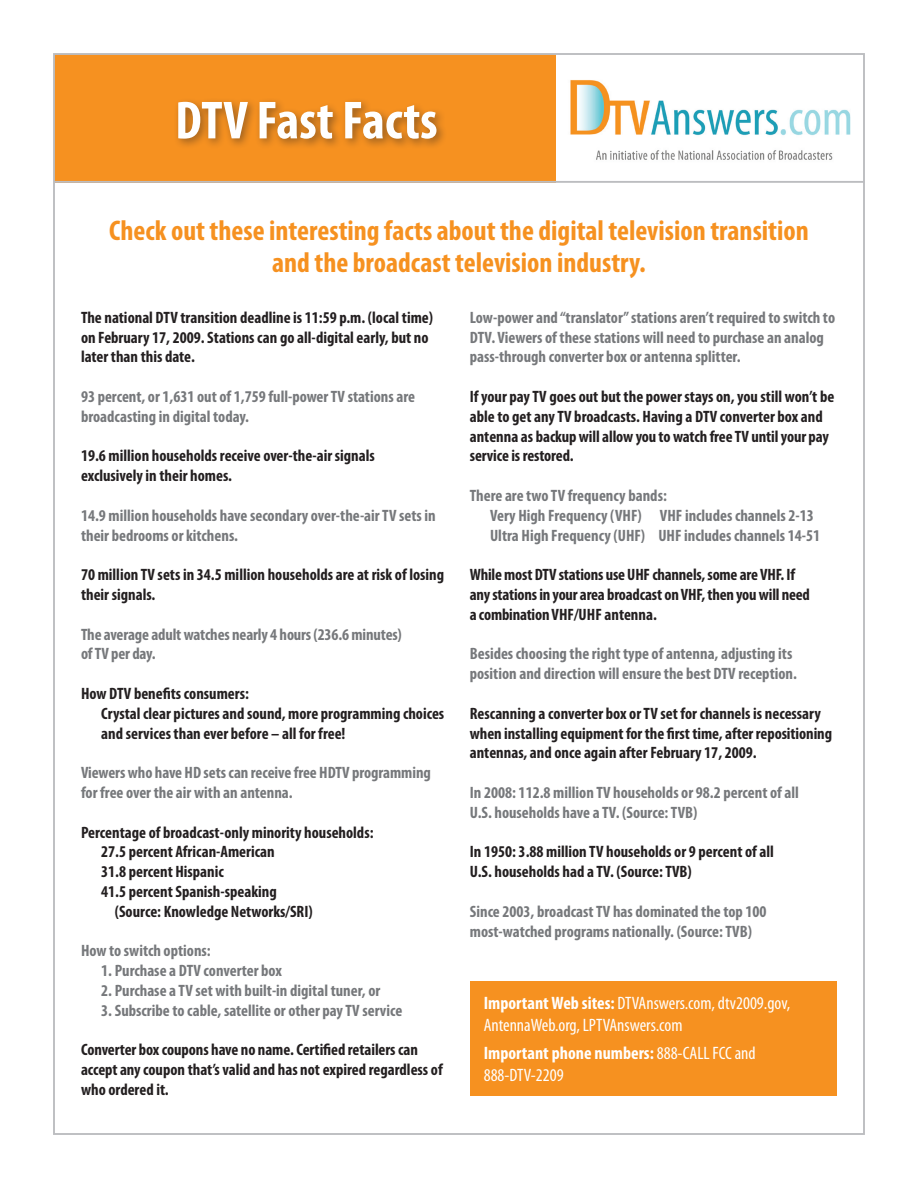
<style>
.page{position:relative;width:918px;height:1188px;background:#fff}
.page>*{position:absolute;margin:0;border:0;box-sizing:border-box;transform-origin:0 0}
.t1{font:700 condensed 54px "Myriad Pro";color:#fff}
.t2{font:700 condensed 28.5px/31.5px "Myriad Pro";color:#f69120;text-align:center}
.t3{font:condensed 18px/21.6px "Myriad Pro";color:#fff}
.t4{font:700 condensed 16.5px/19.8px "Myriad Pro";color:#231f20}
.t5{font:700 condensed 16.5px/19.8px "Myriad Pro";color:#76787b}
.s1{font-weight:700}
</style>
<div class="page">
<div style="left:54px;top:54px;width:502px;height:128px;background:#f69120"></div>
<div style="left:173px;top:96px;width:506px;height:134px;background:#231f20;opacity:.45"></div>
<hr style="left:54px;top:181px;width:810px;height:2px;background:#bcbdc0">
<img style="left:567px;top:80px;width:284px;height:84px">
<div style="left:470px;top:981px;width:367px;height:115px;background:#f69120"></div>
<p class="t1" style="left:175px;top:87px;width:264px">DTV Fast Facts</p>
<p class="t2" style="left:109px;top:215px;width:701px">Check out these interesting facts about the digital television transition and the broadcast television industry.</p>
<p class="t4" style="left:81px;top:307px;width:354px">The national DTV transition deadline is 11:59 p.m. (local time) on February 17, 2009. Stations can go all-digital early, but no later than this date.</p>
<p class="t5" style="left:81px;top:386px;width:336px">93 percent, or 1,631 out of 1,759 full-power TV stations are broadcasting in digital today.</p>
<p class="t4" style="left:81px;top:446px;width:295px">19.6 million households receive over-the-air signals exclusively in their homes.</p>
<p class="t5" style="left:81px;top:505px;width:356px">14.9 million households have secondary over-the-air TV sets in their bedrooms or kitchens.</p>
<p class="t4" style="left:81px;top:565px;width:365px">70 million TV sets in 34.5 million households are at risk of losing their signals.</p>
<p class="t5" style="left:81px;top:624px;width:322px">The average adult watches nearly 4 hours (236.6 minutes) of TV per day.</p>
<p class="t4" style="left:81px;top:683px;width:169px">How DTV benefits consumers:</p>
<p class="t4" style="left:101px;top:703px;width:345px">Crystal clear pictures and sound, more programming choices and services than ever before – all for free!</p>
<p class="t5" style="left:81px;top:763px;width:351px">Viewers who have HD sets can receive free HDTV programming for free over the air with an antenna.</p>
<p class="t4" style="left:81px;top:822px;width:294px">Percentage of broadcast-only minority households:</p>
<p class="t4" style="left:101px;top:842px;width:175px">27.5 percent African-American</p>
<p class="t4" style="left:101px;top:862px;width:124px">31.8 percent Hispanic</p>
<p class="t4" style="left:101px;top:881px;width:177px">41.5 percent Spanish-speaking</p>
<p class="t4" style="left:115px;top:901px;width:200px">(Source: Knowledge Networks/SRI)</p>
<p class="t5" style="left:81px;top:941px;width:131px">How to switch options:</p>
<p class="t5" style="left:101px;top:961px;width:182px">1. Purchase a DTV converter box</p>
<p class="t5" style="left:101px;top:980px;width:281px">2. Purchase a TV set with built-in digital tuner, or</p>
<p class="t5" style="left:101px;top:1000px;width:303px">3. Subscribe to cable, satellite or other pay TV service</p>
<p class="t4" style="left:81px;top:1040px;width:363px">Converter box coupons have no name. Certified retailers can accept any coupon that’s valid and has not expired regardless of who ordered it.</p>
<p class="t5" style="left:470px;top:307px;width:367px">Low-power and “translator” stations aren’t required to switch to<br>DTV. Viewers of these stations will need to purchase an analog pass-through converter box or antenna splitter.</p>
<p class="t4" style="left:470px;top:386px;width:366px">If your pay TV goes out but the power stays on, you still won’t be able to get any TV broadcasts. Having a DTV converter box and antenna as backup will allow you to watch free TV until your pay service is restored.</p>
<p class="t5" style="left:470px;top:485px;width:199px">There are two TV frequency bands:</p>
<p class="t5" style="left:490px;top:505px;width:325px">Very High Frequency (VHF) VHF includes channels 2-13</p>
<p class="t5" style="left:490px;top:525px;width:332px">Ultra High Frequency (UHF) UHF includes channels 14-51</p>
<p class="t4" style="left:470px;top:565px;width:342px">While most DTV stations use UHF channels, some are VHF. If any stations in your area broadcast on VHF, then you will need a combination VHF/UHF antenna.</p>
<p class="t5" style="left:470px;top:644px;width:329px">Besides choosing the right type of antenna, adjusting its position and direction will ensure the best DTV reception.</p>
<p class="t4" style="left:470px;top:703px;width:364px">Rescanning a converter box or TV set for channels is necessary when installing equipment for the first time, after repositioning antennas, and once again after February 17, 2009.</p>
<p class="t5" style="left:470px;top:782px;width:331px">In 2008: 112.8 million TV households or 98.2 percent of all<br>U.S. households have a TV. (Source: TVB)</p>
<p class="t4" style="left:470px;top:842px;width:306px">In 1950: 3.88 million TV households or 9 percent of all<br>U.S. households had a TV. (Source: TVB)</p>
<p class="t5" style="left:470px;top:901px;width:298px">Since 2003, broadcast TV has dominated the top 100</p>
<p class="t5" style="left:470px;top:921px;width:284px">most-watched programs nationally. (Source: TVB)</p>
<p class="t3" style="left:484px;top:992px;width:308px"><span class="s1">Important Web sites:</span> DTVAnswers.com, dtv2009.gov,<br>AntennaWeb.org, LPTVAnswers.com</p>
<p class="t3" style="left:484px;top:1042px;width:274px"><span class="s1">Important phone numbers:</span> 888-CALL FCC and<br>888-DTV-2209</p>
</div>
